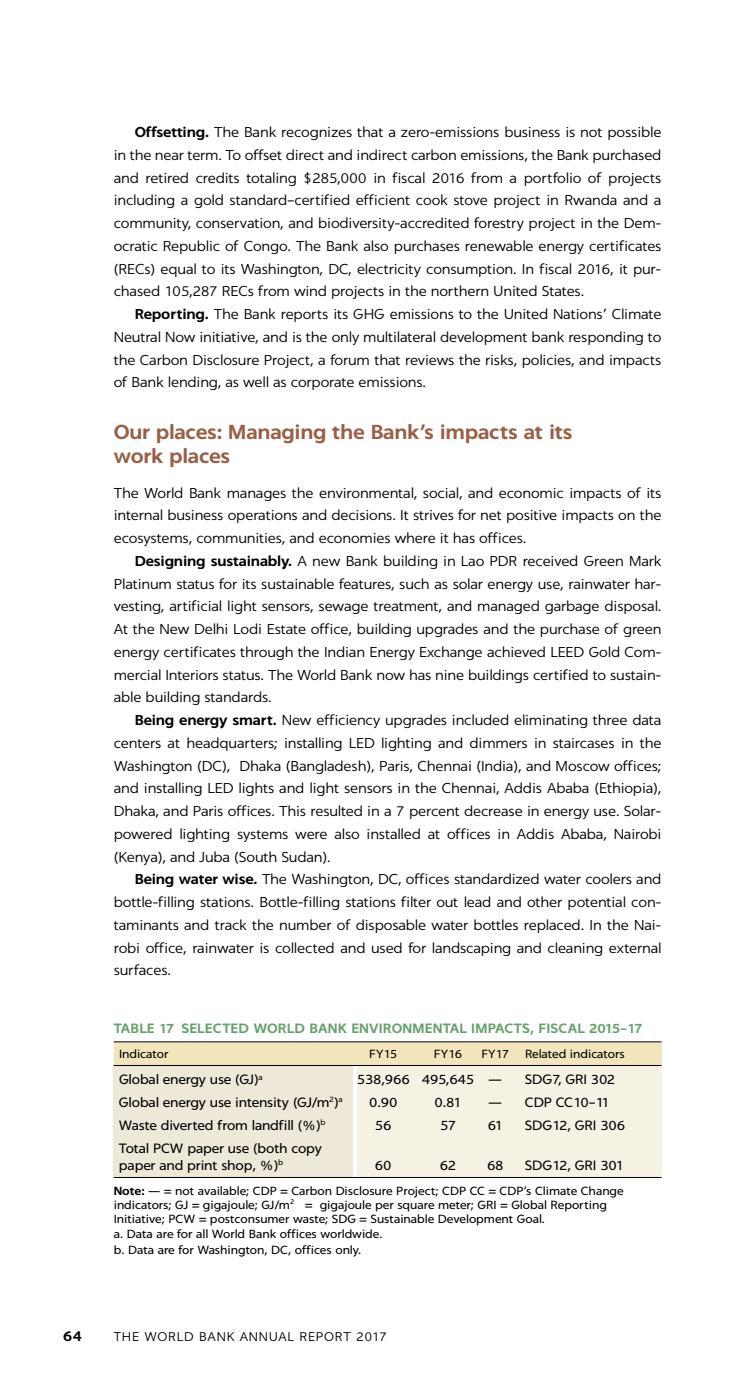
<style>
.page{position:relative;width:756px;height:1386px;background:#fff}
.page>*{position:absolute;margin:0;border:0;box-sizing:border-box;transform-origin:0 0}
.t1{font:600 21px/23.6px "Ortodoxa";letter-spacing:-.01em;color:#996047}
.t2{font:300 14.88px/22.8px "Ortodoxa";letter-spacing:-.01em;color:#000;text-align:justify}
.t3{font:600 14.88px "Ortodoxa";color:#000}
.t4{font:14px/17.5px "Ortodoxa";letter-spacing:-.01em;color:#000}
.t5{font:600 14px "Ortodoxa";letter-spacing:.01em;color:#65a26b}
.t6{font:300 13.12px "Ortodoxa";letter-spacing:.06em;color:#000}
.t7{font:12.25px/14px "Ortodoxa";color:#000}
.s1{font-weight:600}
</style>
<div class="page">
<div style="left:114px;top:1064px;width:239px;height:114px;background:#ede8d8"></div>
<div style="left:357px;top:1047px;width:305px;height:131px;background:#f5f1e3"></div>
<div style="left:114px;top:1043px;width:548px;height:22px;background:#f2e5bb"></div>
<hr style="left:114px;top:1041px;width:548px;height:1px;background:#000">
<hr style="left:114px;top:1065px;width:548px;height:1px;background:#000">
<hr style="left:114px;top:1177px;width:548px;height:1px;background:#000">
<p class="t2" style="left:114px;top:121px;width:549px;text-indent:21px"><span class="s1">Offsetting.</span> The Bank recognizes that a zero-emissions business is not possible in the near term. To offset direct and indirect carbon emissions, the Bank purchased and retired credits totaling $285,000 in fiscal 2016 from a portfolio of projects including a gold standard–certified efficient cook stove project in Rwanda and a community, conservation, and biodiversity-accredited forestry project in the Dem&shy;ocratic Republic of Congo. The Bank also purchases renewable energy certificates (RECs) equal to its Washington, DC, electricity consumption. In fiscal 2016, it pur&shy;chased 105,287 RECs from wind projects in the northern United States.</p>
<p class="t2" style="left:114px;top:303px;width:549px;text-indent:21px"><span class="s1">Reporting.</span> The Bank reports its GHG emissions to the United Nations’ Climate Neutral Now initiative, and is the only multilateral development bank responding to the Carbon Disclosure Project, a forum that reviews the risks, policies, and impacts of Bank lending, as well as corporate emissions.</p>
<h1 class="t1" style="left:114px;top:420px;width:460px">Our places: Managing the Bank’s impacts at its work places</h1>
<p class="t2" style="left:114px;top:482px;width:549px">The World Bank manages the environmental, social, and economic impacts of its internal business operations and decisions. It strives for net positive impacts on the ecosystems, communities, and economies where it has offices.</p>
<p class="t2" style="left:114px;top:550px;width:549px;text-indent:21px"><span class="s1">Designing sustainably.</span> A new Bank building in Lao PDR received Green Mark Platinum status for its sustainable features, such as solar energy use, rainwater har&shy;vesting, artificial light sensors, sewage treatment, and managed garbage disposal.<br>At the New Delhi Lodi Estate office, building upgrades and the purchase of green energy certificates through the Indian Energy Exchange achieved LEED Gold Com&shy;mercial Interiors status. The World Bank now has nine buildings certified to sustain&shy;able building standards.</p>
<p class="t2" style="left:114px;top:709px;width:549px;text-indent:21px"><span class="s1">Being energy smart.</span> New efficiency upgrades included eliminating three data centers at headquarters; installing LED lighting and dimmers in staircases in the Washington (DC), Dhaka (Bangladesh), Paris, Chennai (India), and Moscow offices; and installing LED lights and light sensors in the Chennai, Addis Ababa (Ethiopia), Dhaka, and Paris offices. This resulted in a 7 percent decrease in energy use. Solar&shy;powered lighting systems were also installed at offices in Addis Ababa, Nairobi (Kenya), and Juba (South Sudan).</p>
<p class="t2" style="left:114px;top:868px;width:549px;text-indent:21px"><span class="s1">Being water wise.</span> The Washington, DC, offices standardized water coolers and bottle-filling stations. Bottle-filling stations filter out lead and other potential con&shy;taminants and track the number of disposable water bottles replaced. In the Nai&shy;robi office, rainwater is collected and used for landscaping and cleaning external surfaces.</p>
<p class="t5" style="left:114px;top:1020px;width:530px">TABLE 17 SELECTED WORLD BANK ENVIRONMENTAL IMPACTS, FISCAL 2015–17</p>
<p class="t7" style="left:119px;top:1047px;width:51px">Indicator</p>
<p class="t7" style="left:369px;top:1047px;width:30px">FY15</p>
<p class="t7" style="left:434px;top:1047px;width:30px">FY16</p>
<p class="t7" style="left:481px;top:1047px;width:29px">FY17</p>
<p class="t7" style="left:525px;top:1047px;width:101px">Related indicators</p>
<p class="t4" style="left:119px;top:1071px;width:145px">Global energy use (GJ)<sup>a</sup></p>
<p class="t4" style="left:357px;top:1071px;width:147px">538,966 495,645 —</p>
<p class="t4" style="left:525px;top:1071px;width:92px">SDG7, GRI 302</p>
<p class="t4" style="left:119px;top:1094px;width:225px">Global energy use intensity (GJ/m<sup>2</sup>)<sup>a</sup></p>
<p class="t4" style="left:369px;top:1094px;width:30px">0.90</p>
<p class="t4" style="left:435px;top:1094px;width:29px">0.81</p>
<p class="t4" style="left:488px;top:1094px;width:123px">— CDP CC10–11</p>
<p class="t4" style="left:119px;top:1117px;width:208px">Waste diverted from landfill (%)<sup>b</sup></p>
<p class="t4" style="left:375px;top:1117px;width:18px">56</p>
<p class="t4" style="left:440px;top:1117px;width:18px">57</p>
<p class="t4" style="left:488px;top:1117px;width:17px">61</p>
<p class="t4" style="left:525px;top:1117px;width:102px">SDG12, GRI 306</p>
<p class="t4" style="left:119px;top:1139px;width:205px">Total PCW paper use (both copy paper and print shop, %)<sup>b</sup></p>
<p class="t4" style="left:375px;top:1157px;width:18px">60</p>
<p class="t4" style="left:440px;top:1157px;width:18px">62</p>
<p class="t4" style="left:487px;top:1157px;width:18px">68</p>
<p class="t4" style="left:525px;top:1157px;width:101px">SDG12, GRI 301</p>
<p class="t7" style="left:114px;top:1184px;width:511px"><span class="s1">Note:</span> — = not available; CDP = Carbon Disclosure Project; CDP CC = CDP’s Climate Change indicators; GJ = gigajoule; GJ/m<sup>2</sup> = gigajoule per square meter; GRI = Global Reporting<br>Initiative; PCW = postconsumer waste; SDG = Sustainable Development Goal.</p>
<p class="t7" style="left:114px;top:1227px;width:270px;line-height:15.8px">a. Data are for all World Bank offices worldwide. b. Data are for Washington, DC, offices only.</p>
<p class="t3" style="left:63px;top:1327px;width:20px">64</p>
<p class="t6" style="left:114px;top:1329px;width:275px">THE WORLD BANK ANNUAL REPORT 2017</p>
</div>
